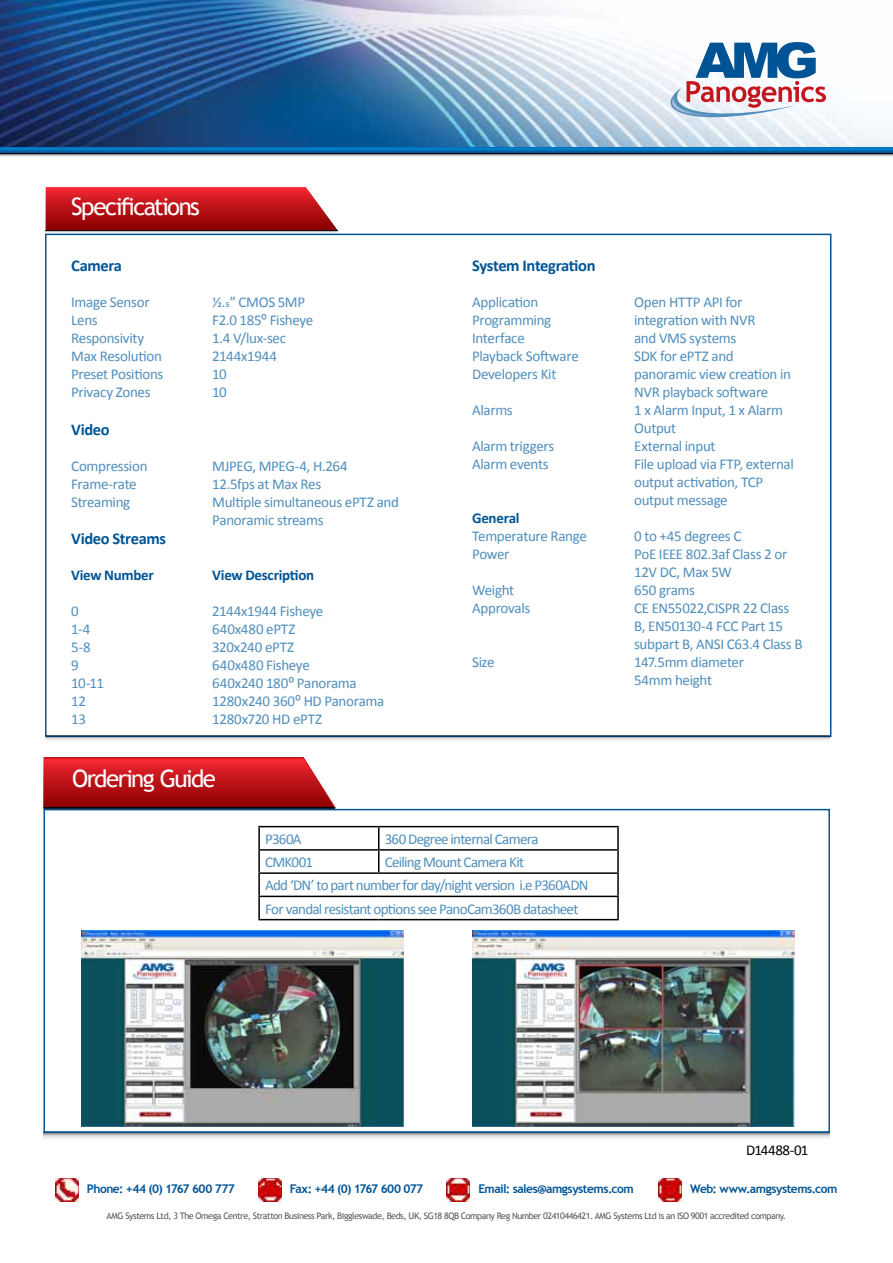
<style>
.page{position:relative;width:893px;height:1263px;background:#fff}
.page>*{position:absolute;margin:0;border:0;box-sizing:border-box;transform-origin:0 0}
.t1{font:24px "Trebuchet MS";letter-spacing:-.065em;color:#fff}
.t2{font:700 16.5px "Calibri";letter-spacing:-.025em;color:#005495}
.t3{font:15px/18px "Calibri";letter-spacing:-.025em;color:#508ebc}
.t4{font:15px/23.2px "Calibri";letter-spacing:-.05em;color:#508ebc}
.t5{font:700 15px "Calibri";letter-spacing:-.02em;color:#005495}
.t6{font:15px "Calibri";letter-spacing:-.005em;color:#508ebc}
.t7{font:15px "Calibri";letter-spacing:-.045em;color:#000}
.t8{font:700 12px "Trebuchet MS";letter-spacing:-.04em;color:#005495}
.t9{font:9px "Trebuchet MS";letter-spacing:-.05em;color:#58595b}
.s1{font-weight:700;font-size:7.5px}
</style>
<div class="page">
<img style="left:56px;top:1178px;width:22px;height:23px">
<img style="left:258px;top:1178px;width:23px;height:23px">
<img style="left:447px;top:1178px;width:23px;height:23px">
<img style="left:659px;top:1178px;width:23px;height:23px">
<svg style="left:46px;top:187px;width:291px;height:43px;background:#be1e23"></svg>
<svg style="left:46px;top:230px;width:291px;height:4px"></svg>
<svg style="left:46px;top:735px;width:784px;height:6px"></svg>
<svg style="left:44px;top:1133px;width:786px;height:5px"></svg>
<svg style="left:44px;top:757px;width:291px;height:50px;background:#c01e23"></svg>
<div style="left:44px;top:807px;width:291px;height:5px;background:#16222b"></div>
<hr style="left:258px;top:826px;width:121px;height:1px;background:#000">
<hr style="left:258px;top:827px;width:2px;height:22px;background:#000">
<hr style="left:379px;top:826px;width:240px;height:1px;background:#000">
<hr style="left:617px;top:827px;width:2px;height:22px;background:#000">
<hr style="left:258px;top:849px;width:121px;height:2px;background:#000">
<hr style="left:258px;top:851px;width:2px;height:21px;background:#000">
<hr style="left:379px;top:849px;width:240px;height:2px;background:#000">
<svg style="left:378px;top:827px;width:1px;height:45px"></svg>
<hr style="left:617px;top:851px;width:2px;height:21px;background:#000">
<hr style="left:258px;top:872px;width:121px;height:2px;background:#000">
<hr style="left:258px;top:874px;width:2px;height:22px;background:#000">
<hr style="left:379px;top:872px;width:240px;height:2px;background:#000">
<hr style="left:617px;top:874px;width:2px;height:22px;background:#000">
<hr style="left:258px;top:896px;width:121px;height:1px;background:#000">
<hr style="left:258px;top:897px;width:2px;height:22px;background:#000">
<hr style="left:379px;top:896px;width:240px;height:1px;background:#000">
<hr style="left:617px;top:897px;width:2px;height:22px;background:#000">
<hr style="left:258px;top:919px;width:121px;height:1px;background:#000">
<hr style="left:379px;top:919px;width:240px;height:1px;background:#000">
<div style="left:0;top:146px;width:893px;height:8px;background:#005495"></div>
<svg style="left:0;top:154px;width:893px;height:3px;background:#c1c3c4"></svg>
<svg style="left:0;top:146px;width:893px;height:6px"></svg>
<img style="left:0;top:0;width:893px;height:146px">
<svg style="left:671px;top:42px;width:155px;height:75px"></svg>
<div style="left:44px;top:809px;width:786px;height:324px;border:2px solid #005495"></div>
<img style="left:81px;top:930px;width:322px;height:197px">
<img style="left:472px;top:931px;width:322px;height:196px">
<h1 class="t1" style="left:71px;top:192px;width:130px">Specifications</h1>
<p class="t2" style="left:71px;top:255px;width:52px">Camera</p>
<p class="t3" style="left:71px;top:293px;width:80px">Image Sensor</p>
<p class="t3" style="left:212px;top:293px;width:94px">½.<span class="s1">5</span>” CMOS 5MP</p>
<p class="t3" style="left:71px;top:311px;width:28px">Lens</p>
<p class="t3" style="left:212px;top:311px;width:103px">F2.0 185⁰ Fisheye</p>
<p class="t3" style="left:71px;top:329px;width:75px">Responsivity</p>
<p class="t3" style="left:212px;top:329px;width:75px">1.4 V/lux-sec</p>
<p class="t3" style="left:71px;top:347px;width:92px">Max Resolution</p>
<p class="t3" style="left:212px;top:347px;width:66px">2144x1944</p>
<p class="t3" style="left:71px;top:365px;width:94px">Preset Positions</p>
<p class="t3" style="left:212px;top:365px;width:16px">10</p>
<p class="t3" style="left:71px;top:383px;width:81px">Privacy Zones</p>
<p class="t3" style="left:212px;top:383px;width:16px">10</p>
<p class="t2" style="left:71px;top:418px;width:40px">Video</p>
<p class="t3" style="left:71px;top:457px;width:78px">Compression</p>
<p class="t3" style="left:212px;top:457px;width:137px">MJPEG, MPEG-4, H.264</p>
<p class="t3" style="left:71px;top:475px;width:67px">Frame-rate</p>
<p class="t3" style="left:212px;top:475px;width:110px">12.5fps at Max Res</p>
<p class="t3" style="left:71px;top:493px;width:61px">Streaming</p>
<p class="t3" style="left:212px;top:493px;width:188px">Multiple simultaneous ePTZ and<br>Panoramic streams</p>
<p class="t2" style="left:71px;top:528px;width:96px">Video Streams</p>
<p class="t5" style="left:71px;top:566px;width:84px">View Number</p>
<p class="t5" style="left:212px;top:566px;width:103px">View Description</p>
<p class="t3" style="left:71px;top:602px;width:9px">0</p>
<p class="t3" style="left:212px;top:602px;width:113px">2144x1944 Fisheye</p>
<p class="t3" style="left:71px;top:620px;width:21px">1-4</p>
<p class="t6" style="left:212px;top:620px;width:85px">640x480 ePTZ</p>
<p class="t3" style="left:71px;top:638px;width:21px">5-8</p>
<p class="t3" style="left:212px;top:638px;width:83px">320x240 ePTZ</p>
<p class="t3" style="left:71px;top:656px;width:9px">9</p>
<p class="t3" style="left:212px;top:656px;width:99px">640x480 Fisheye</p>
<p class="t3" style="left:71px;top:674px;width:34px">10-11</p>
<p class="t3" style="left:212px;top:674px;width:146px">640x240 180⁰ Panorama</p>
<p class="t3" style="left:71px;top:692px;width:16px">12</p>
<p class="t3" style="left:212px;top:692px;width:174px">1280x240 360⁰ HD Panorama</p>
<p class="t3" style="left:71px;top:710px;width:16px">13</p>
<p class="t3" style="left:212px;top:710px;width:111px">1280x720 HD ePTZ</p>
<h1 class="t1" style="left:72px;top:764px;width:146px">Ordering Guide</h1>
<p class="t2" style="left:472px;top:255px;width:125px">System Integration</p>
<p class="t3" style="left:472px;top:293px;width:68px">Application</p>
<p class="t3" style="left:634px;top:293px;width:110px">Open HTTP API for</p>
<p class="t3" style="left:472px;top:311px;width:81px">Programming</p>
<p class="t3" style="left:634px;top:311px;width:123px">integration with NVR</p>
<p class="t3" style="left:472px;top:329px;width:54px">Interface</p>
<p class="t3" style="left:634px;top:329px;width:104px">and VMS systems</p>
<p class="t3" style="left:472px;top:347px;width:108px">Playback Software</p>
<p class="t3" style="left:634px;top:347px;width:101px">SDK for ePTZ and</p>
<p class="t3" style="left:472px;top:365px;width:86px">Developers Kit</p>
<p class="t3" style="left:634px;top:365px;width:158px">panoramic view creation in<br>NVR playback software</p>
<p class="t3" style="left:472px;top:401px;width:42px">Alarms</p>
<p class="t3" style="left:634px;top:401px;width:150px">1 x Alarm Input, 1 x Alarm<br>Output</p>
<p class="t3" style="left:472px;top:437px;width:84px">Alarm triggers</p>
<p class="t3" style="left:634px;top:437px;width:83px">External input</p>
<p class="t3" style="left:472px;top:455px;width:78px">Alarm events</p>
<p class="t3" style="left:634px;top:455px;width:161px">File upload via FTP, external output activation, TCP output message</p>
<p class="t5" style="left:472px;top:508px;width:49px">General</p>
<p class="t3" style="left:472px;top:527px;width:116px">Temperature Range</p>
<p class="t3" style="left:634px;top:527px;width:109px">0 to +45 degrees C</p>
<p class="t3" style="left:472px;top:545px;width:39px">Power</p>
<p class="t3" style="left:634px;top:545px;width:155px">PoE IEEE 802.3af Class 2 or<br>12V DC, Max 5W</p>
<p class="t3" style="left:472px;top:581px;width:44px">Weight</p>
<p class="t3" style="left:634px;top:581px;width:62px">650 grams</p>
<p class="t3" style="left:472px;top:599px;width:60px">Approvals</p>
<p class="t3" style="left:634px;top:599px;width:170px">CE EN55022,CISPR 22 Class<br>B, EN50130-4 FCC Part 15 subpart B, ANSI C63.4 Class B</p>
<p class="t3" style="left:472px;top:653px;width:24px">Size</p>
<p class="t3" style="left:634px;top:653px;width:111px">147.5mm diameter<br>54mm height</p>
<p class="t3" style="left:265px;top:830px;width:38px">P360A</p>
<p class="t4" style="left:385px;top:827px;width:155px">360 Degree internal Camera</p>
<p class="t3" style="left:265px;top:853px;width:49px">CMK001</p>
<p class="t4" style="left:265px;top:850px;width:325px;text-indent:120px">Ceiling Mount Camera Kit<br>Add ‘DN’ to part number for day/night version i.e P360ADN<br>For vandal resistant options see PanoCam360B datasheet</p>
<p class="t7" style="left:746px;top:1140px;width:64px">D14488-01</p>
<p class="t8" style="left:87px;top:1181px;width:150px">Phone: +44 (0) 1767 600 777</p>
<p class="t8" style="left:290px;top:1181px;width:135px">Fax: +44 (0) 1767 600 077</p>
<p class="t8" style="left:478px;top:1181px;width:157px">Email: sales@amgsystems.com</p>
<p class="t8" style="left:690px;top:1181px;width:149px">Web: www.amgsystems.com</p>
<p class="t9" style="left:107px;top:1210px;width:681px">AMG Systems Ltd, 3 The Omega Centre, Stratton Business Park, Biggleswade, Beds, UK, SG18 8QB Company Reg Number 02410446421. AMG Systems Ltd is an ISO 9001 accredited company.</p>
</div>
